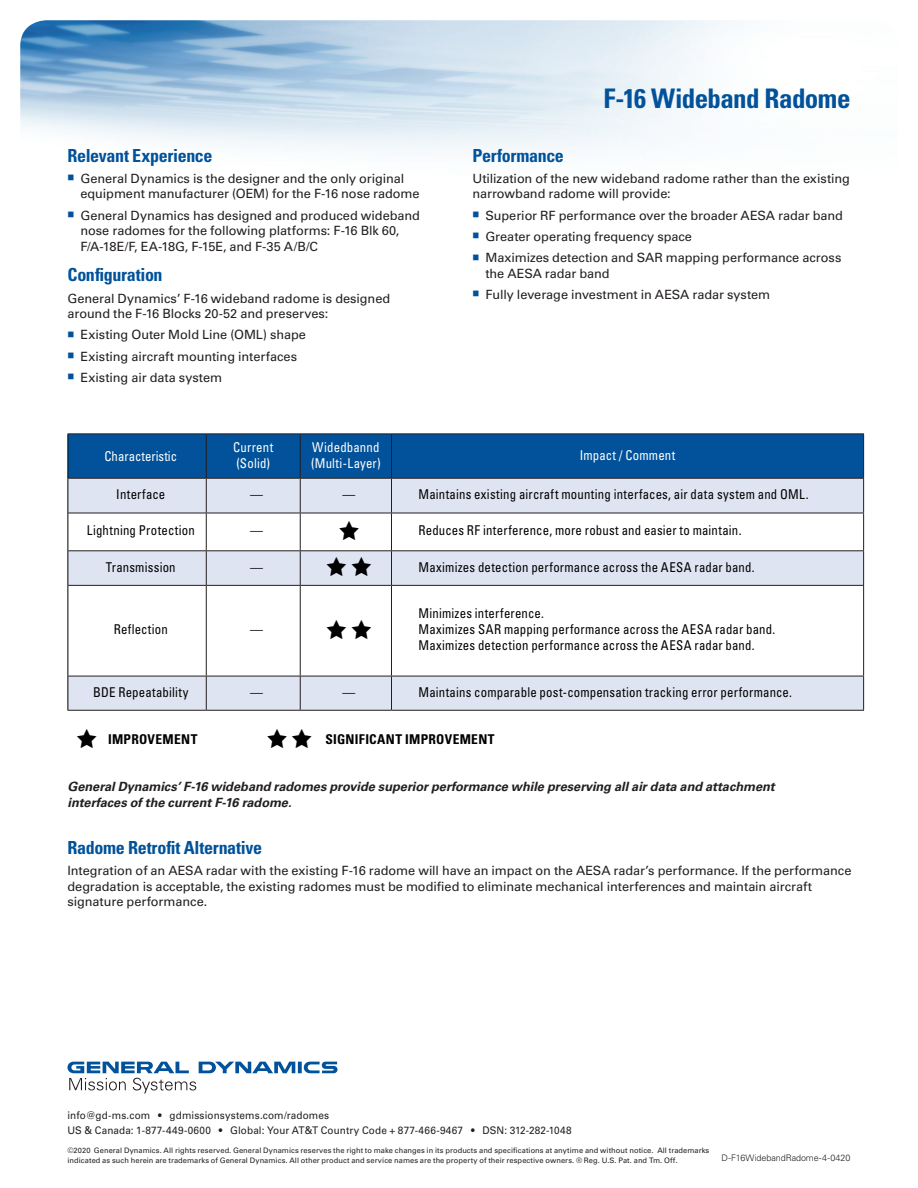
<style>
.page{position:relative;width:918px;height:1188px;background:#fff}
.page>*{position:absolute;margin:0;border:0;box-sizing:border-box;transform-origin:0 0}
._2015_Front_Title{font:700 condensed 27px "Univers LT Std";letter-spacing:-.02em;color:#01529a}
._2015_Subheads{font:700 condensed 18px "Univers LT Std";letter-spacing:-.015em;color:#01529a}
._2015_Body{font:700 condensed 18px "Univers LT Std";letter-spacing:-.02em;color:#01529a}
.t1{font:condensed 13.5px "Univers LT Std";letter-spacing:.015em;color:#000;scale:.95 1}
.t2{font:condensed 13.5px "Univers LT Std";letter-spacing:.01em;color:#fff;scale:.95 1}
.t3{font:700 condensed 13.5px "Univers LT Std";letter-spacing:.02em;color:#000}
._2015_Body-2{font:12.75px/15.8px "Univers LT Std";letter-spacing:-.005em;color:#231f20}
._2015_Subheads-2{font:italic 700 12.75px/15.8px "Univers LT Std";letter-spacing:-.005em;color:#231f20}
._2015_Address{font:10.5px "Univers LT Std";letter-spacing:.015em;color:#231f20;scale:.95 1}
.t4{font:300 9px "Univers LT Std";letter-spacing:-.01em;color:#231f20}
.t5{font:7.5px/9.8px "Univers LT Std";letter-spacing:.01em;color:#231f20}
.s1{color:#01529a}
</style>
<div class="page">
<svg style="left:68px;top:1062px;width:269px;height:32px"></svg>
<img style="left:20px;top:20px;width:711px;height:130px">
<div style="left:69px;top:435px;width:794px;height:43px;background:#01529a"></div>
<svg style="left:69px;top:479px;width:794px;height:231px"></svg>
<hr style="left:68px;top:434px;width:138px;height:1px;background:#231f20">
<hr style="left:206px;top:434px;width:94px;height:1px;background:#231f20">
<hr style="left:206px;top:434px;width:1px;height:44px;background:#231f20">
<hr style="left:300px;top:434px;width:92px;height:1px;background:#231f20">
<hr style="left:300px;top:434px;width:1px;height:44px;background:#231f20">
<hr style="left:392px;top:434px;width:472px;height:1px;background:#231f20">
<hr style="left:391px;top:434px;width:1px;height:44px;background:#231f20">
<hr style="left:863px;top:434px;width:1px;height:44px;background:#231f20">
<hr style="left:68px;top:478px;width:138px;height:1px;background:#231f20">
<hr style="left:206px;top:478px;width:94px;height:1px;background:#231f20">
<hr style="left:206px;top:479px;width:1px;height:34px;background:#231f20">
<hr style="left:300px;top:478px;width:92px;height:1px;background:#231f20">
<hr style="left:300px;top:479px;width:1px;height:34px;background:#231f20">
<hr style="left:392px;top:478px;width:472px;height:1px;background:#231f20">
<hr style="left:391px;top:479px;width:1px;height:34px;background:#231f20">
<hr style="left:863px;top:479px;width:1px;height:34px;background:#231f20">
<hr style="left:68px;top:513px;width:138px;height:1px;background:#231f20">
<hr style="left:206px;top:513px;width:94px;height:1px;background:#231f20">
<hr style="left:206px;top:513px;width:1px;height:37px;background:#231f20">
<hr style="left:300px;top:513px;width:92px;height:1px;background:#231f20">
<hr style="left:300px;top:513px;width:1px;height:37px;background:#231f20">
<hr style="left:392px;top:513px;width:472px;height:1px;background:#231f20">
<hr style="left:391px;top:513px;width:1px;height:37px;background:#231f20">
<hr style="left:863px;top:513px;width:1px;height:37px;background:#231f20">
<hr style="left:68px;top:550px;width:138px;height:1px;background:#231f20">
<hr style="left:206px;top:550px;width:94px;height:1px;background:#231f20">
<hr style="left:206px;top:551px;width:1px;height:34px;background:#231f20">
<hr style="left:300px;top:550px;width:92px;height:1px;background:#231f20">
<hr style="left:300px;top:551px;width:1px;height:34px;background:#231f20">
<hr style="left:392px;top:550px;width:472px;height:1px;background:#231f20">
<hr style="left:391px;top:551px;width:1px;height:34px;background:#231f20">
<hr style="left:863px;top:551px;width:1px;height:34px;background:#231f20">
<hr style="left:68px;top:585px;width:138px;height:1px;background:#231f20">
<hr style="left:206px;top:585px;width:94px;height:1px;background:#231f20">
<hr style="left:206px;top:586px;width:1px;height:90px;background:#231f20">
<hr style="left:300px;top:585px;width:92px;height:1px;background:#231f20">
<hr style="left:300px;top:586px;width:1px;height:90px;background:#231f20">
<hr style="left:392px;top:585px;width:472px;height:1px;background:#231f20">
<hr style="left:391px;top:586px;width:1px;height:90px;background:#231f20">
<hr style="left:863px;top:586px;width:1px;height:90px;background:#231f20">
<hr style="left:68px;top:676px;width:138px;height:1px;background:#231f20">
<hr style="left:206px;top:676px;width:94px;height:1px;background:#231f20">
<hr style="left:206px;top:676px;width:1px;height:34px;background:#231f20">
<hr style="left:300px;top:676px;width:92px;height:1px;background:#231f20">
<hr style="left:300px;top:676px;width:1px;height:34px;background:#231f20">
<hr style="left:392px;top:676px;width:472px;height:1px;background:#231f20">
<hr style="left:391px;top:676px;width:1px;height:34px;background:#231f20">
<hr style="left:863px;top:676px;width:1px;height:34px;background:#231f20">
<hr style="left:68px;top:710px;width:138px;height:1px;background:#231f20">
<hr style="left:206px;top:710px;width:94px;height:1px;background:#231f20">
<hr style="left:300px;top:710px;width:92px;height:1px;background:#231f20">
<hr style="left:392px;top:710px;width:472px;height:1px;background:#231f20">
<hr style="left:68px;top:434px;width:1px;height:44px;background:#000">
<hr style="left:68px;top:478px;width:1px;height:35px;background:#000">
<hr style="left:68px;top:513px;width:1px;height:38px;background:#000">
<hr style="left:68px;top:551px;width:1px;height:34px;background:#000">
<hr style="left:68px;top:585px;width:1px;height:91px;background:#000">
<hr style="left:68px;top:676px;width:1px;height:34px;background:#000">
<svg style="left:339px;top:520px;width:20px;height:20px"></svg>
<svg style="left:327px;top:556px;width:19px;height:20px"></svg>
<svg style="left:352px;top:556px;width:19px;height:20px"></svg>
<svg style="left:327px;top:619px;width:19px;height:20px"></svg>
<svg style="left:352px;top:619px;width:19px;height:20px"></svg>
<p class="_2015_Body" style="left:68px;top:144px;width:147px">Relevant Experience</p>
<p class="_2015_Body-2" style="left:80px;top:170px;width:341px;text-indent:-13px"><span class="s1">■</span> General Dynamics is the designer and the only original equipment manufacturer (OEM) for the F-16 nose radome</p>
<p class="_2015_Body-2" style="left:80px;top:207px;width:341px;text-indent:-13px"><span class="s1">■</span> General Dynamics has designed and produced wideband nose radomes for the following platforms: F-16 Blk 60,<br>F/A-18E/F, EA-18G, F-15E, and F-35 A/B/C</p>
<p class="_2015_Subheads" style="left:68px;top:264px;width:97px">Configuration</p>
<p class="_2015_Body-2" style="left:68px;top:290px;width:324px">General Dynamics’ F-16 wideband radome is designed around the F-16 Blocks 20-52 and preserves:</p>
<p class="_2015_Body-2" style="left:68px;top:327px;width:240px"><span class="s1">■</span> Existing Outer Mold Line (OML) shape</p>
<p class="_2015_Body-2" style="left:68px;top:348px;width:231px"><span class="s1">■</span> Existing aircraft mounting interfaces</p>
<p class="_2015_Body-2" style="left:68px;top:369px;width:156px"><span class="s1">■</span> Existing air data system</p>
<p class="t2" style="left:104px;top:448px;width:78px">Characteristic</p>
<p class="t2" style="left:233px;top:438px;width:44px">Current</p>
<p class="t2" style="left:236px;top:454px;width:37px">(Solid)</p>
<p class="t2" style="left:312px;top:438px;width:72px">Widedbannd</p>
<p class="t2" style="left:311px;top:454px;width:75px">(Multi-Layer)</p>
<p class="_2015_Front_Title" style="left:604px;top:82px;width:248px">F-16 Wideband Radome</p>
<p class="_2015_Subheads" style="left:472px;top:144px;width:93px">Performance</p>
<p class="_2015_Body-2" style="left:472px;top:170px;width:379px">Utilization of the new wideband radome rather than the existing narrowband radome will provide:</p>
<p class="_2015_Body-2" style="left:472px;top:207px;width:372px"><span class="s1">■</span> Superior RF performance over the broader AESA radar band</p>
<p class="_2015_Body-2" style="left:472px;top:228px;width:221px"><span class="s1">■</span> Greater operating frequency space</p>
<p class="_2015_Body-2" style="left:485px;top:250px;width:357px;text-indent:-13px"><span class="s1">■</span> Maximizes detection and SAR mapping performance across the AESA radar band</p>
<p class="_2015_Body-2" style="left:472px;top:286px;width:299px"><span class="s1">■</span> Fully leverage investment in AESA radar system</p>
<p class="t2" style="left:580px;top:446px;width:102px">Impact / Comment</p>
<p class="t1" style="left:116px;top:486px;width:53px">Interface</p>
<p class="t1" style="left:250px;top:486px;width:15px">—</p>
<p class="t1" style="left:343px;top:486px;width:15px">—</p>
<p class="t1" style="left:418px;top:486px;width:412px">Maintains existing aircraft mounting interfaces, air data system and OML.</p>
<p class="t1" style="left:87px;top:522px;width:115px">Lightning Protection</p>
<p class="t1" style="left:250px;top:522px;width:15px">—</p>
<p class="t1" style="left:418px;top:522px;width:342px">Reduces RF interference, more robust and easier to maintain.</p>
<p class="t1" style="left:106px;top:558px;width:75px">Transmission</p>
<p class="t1" style="left:250px;top:558px;width:15px">—</p>
<p class="t1" style="left:418px;top:558px;width:355px">Maximizes detection performance across the AESA radar band.</p>
<p class="t1" style="left:114px;top:621px;width:59px">Reflection</p>
<p class="t1" style="left:250px;top:621px;width:15px">—</p>
<p class="t1" style="left:418px;top:605px;width:134px">Minimizes interference.</p>
<p class="t1" style="left:418px;top:621px;width:377px">Maximizes SAR mapping performance across the AESA radar band.</p>
<p class="t1" style="left:418px;top:637px;width:355px">Maximizes detection performance across the AESA radar band.</p>
<p class="t1" style="left:93px;top:683px;width:102px">BDE Repeatability</p>
<p class="t1" style="left:250px;top:683px;width:15px">—</p>
<p class="t1" style="left:343px;top:683px;width:15px">—</p>
<p class="t1" style="left:418px;top:683px;width:395px">Maintains comparable post-compensation tracking error performance.</p>
<p class="t3" style="left:108px;top:731px;width:91px">IMPROVEMENT</p>
<p class="t3" style="left:326px;top:731px;width:171px">SIGNIFICANT IMPROVEMENT</p>
<p class="_2015_Subheads-2" style="left:68px;top:779px;width:709px">General Dynamics’ F-16 wideband radomes provide superior performance while preserving all air data and attachment interfaces of the current F-16 radome.</p>
<p class="_2015_Subheads" style="left:68px;top:836px;width:196px">Radome Retrofit Alternative</p>
<p class="_2015_Body-2" style="left:68px;top:863px;width:785px">Integration of an AESA radar with the existing F-16 radome will have an impact on the AESA radar’s performance. If the performance degradation is acceptable, the existing radomes must be modified to eliminate mechanical interferences and maintain aircraft signature performance.</p>
<p class="_2015_Address" style="left:68px;top:1109px;width:277px">info@gd-ms.com • gdmissionsystems.com/radomes</p>
<p class="_2015_Address" style="left:68px;top:1124px;width:532px">US &amp; Canada: 1-877-449-0600 • Global: Your AT&amp;T Country Code + 877-466-9467 • DSN: 312-282-1048</p>
<p class="t5" style="left:68px;top:1145px;width:643px">©2020 General Dynamics. All rights reserved. General Dynamics reserves the right to make changes in its products and specifications at anytime and without notice. All trademarks indicated as such herein are trademarks of General Dynamics. All other product and service names are the property of their respective owners. ® Reg. U.S. Pat. and Tm. Off.</p>
<p class="t4" style="left:722px;top:1152px;width:130px">D-F16WidebandRadome-4-0420</p>
</div>
